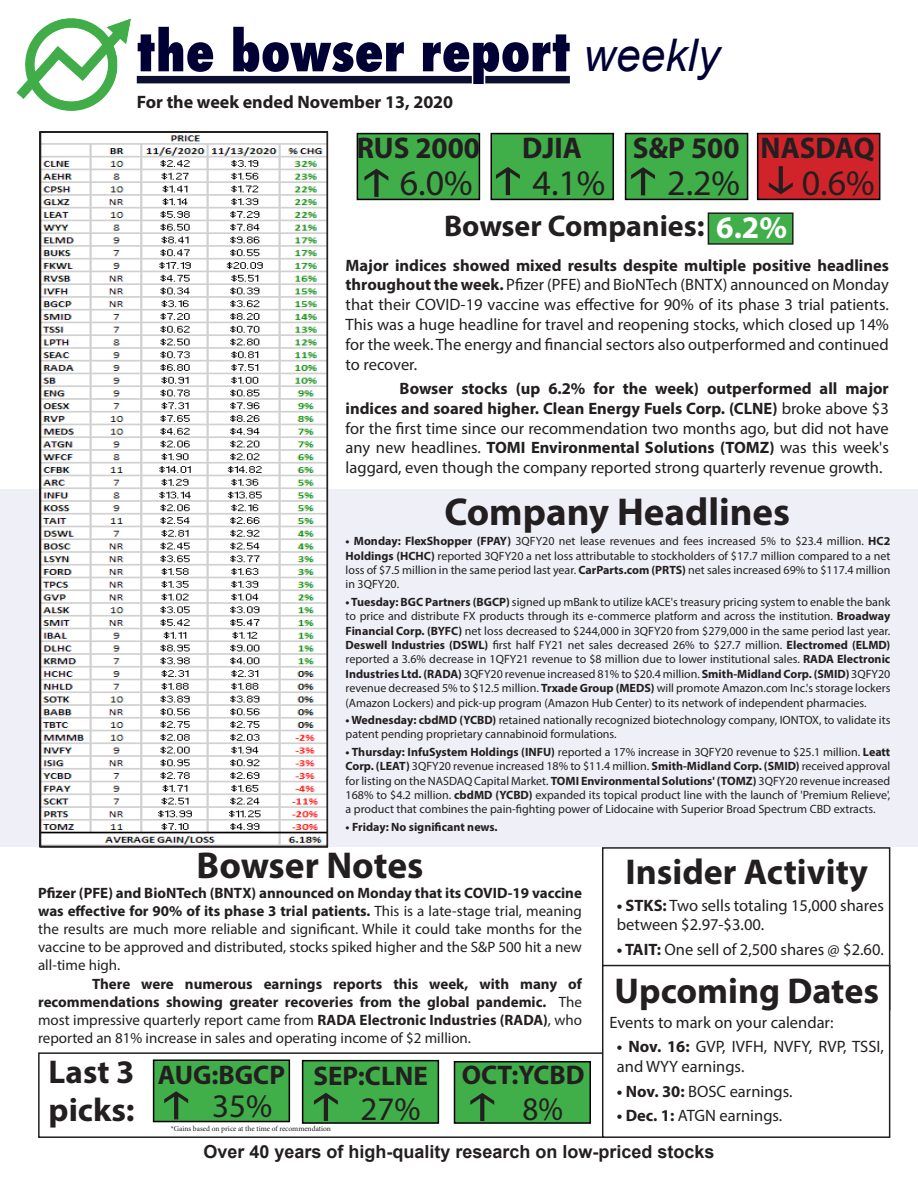
<style>
.page{position:relative;width:918px;height:1188px;background:#fff}
.page>*{position:absolute;margin:0;border:0;box-sizing:border-box;transform-origin:0 0}
.t1{font:800 condensed 54px "Futura";color:#000034}
.t2{font:700 39px "Myriad Pro";color:#231f20}
.t3{font:700 37.5px "Myriad Pro";color:#231f20}
.t4{font:700 36px "Myriad Pro";color:#231f20}
.t5{font:36px "Myriad Pro";color:#231f20}
.t6{font:700 33px/37.5px "Myriad Pro";color:#231f20}
.t7{font:33px "Myriad Pro";color:#231f20}
.t8{font:33px "Myriad Pro";color:#231f20;scale:.94 1}
.t9{font:700 30px "Myriad Pro";color:#231f20}
.t10{font:700 27px "Myriad Pro";color:#231f20}
.t11{font:700 18px "Arial";color:#231f20}
.t12{font:700 18px "Myriad Pro";color:#231f20}
.t13{font:16.5px/19.8px "Myriad Pro";color:#231f20;text-align:justify}
.t14{font:15px/18px "Myriad Pro";color:#231f20;text-align:justify}
.t15{font:700 15px/18px "Myriad Pro";color:#231f20;text-align:justify}
.t16{font:12px/14.4px "Myriad Pro";color:#231f20;text-align:justify}
.t17{font:700 12px "Myriad Pro";color:#231f20}
.t18{font:7.5px "Minion Pro";color:#231f20}
.s1{font-family:"Arial";font-weight:400;font-style:italic;font-stretch:normal;font-size:45px}
.s2{font-size:31.5px;color:#fff}
.s3{font-weight:700}
.s4{font-weight:400}
</style>
<div class="page">
<div style="left:137px;top:76px;width:433px;height:7px;background:#0d0f30"></div>
<div style="left:0;top:489px;width:918px;height:358px;background:#eff0f7"></div>
<div style="left:38px;top:1052px;width:566px;height:86px;border:2px solid #231f20"></div>
<div style="left:454px;top:1061px;width:137px;height:63px;background:#40ae49;border:2px solid #000"></div>
<div style="left:153px;top:1059px;width:137px;height:63px;background:#40ae49;border:2px solid #000"></div>
<div style="left:302px;top:1060px;width:137px;height:64px;background:#40ae49;border:2px solid #000"></div>
<div style="left:602px;top:847px;width:288px;height:163px;border:2px solid #231f20"></div>
<img style="left:16px;top:18px;width:130px;height:93px">
<div style="left:708px;top:213px;width:85px;height:31px;background:#40ae49"></div>
<div style="left:708px;top:212px;width:86px;height:33px;border:2px solid #231f20"></div>
<svg style="left:135px;top:24px;width:11px;height:51px"></svg>
<svg style="left:230px;top:75px;width:177px;height:9px"></svg>
<svg style="left:420px;top:75px;width:150px;height:9px"></svg>
<div style="left:603px;top:966px;width:287px;height:171px;background:#fff"></div>
<div style="left:602px;top:965px;width:288px;height:173px;border:2px solid #231f20"></div>
<div style="left:357px;top:133px;width:123px;height:67px;background:#40ae49;border:2px solid #000"></div>
<div style="left:491px;top:133px;width:123px;height:67px;background:#40ae49;border:2px solid #000"></div>
<div style="left:757px;top:133px;width:123px;height:67px;background:#d1232a;border:2px solid #000"></div>
<div style="left:625px;top:133px;width:123px;height:67px;background:#40ae49;border:2px solid #000"></div>
<img style="left:43px;top:135px;width:282px;height:709px">
<div style="left:40px;top:131px;width:288px;height:716px;border:2px solid #231f20"></div>
<svg style="left:443px;top:167px;width:264px;height:34px"></svg>
<p class="t1" style="left:137px;top:15px;width:584px">the bowser report <span class="s1">weekly</span></p>
<p class="t12" style="left:137px;top:90px;width:318px">For the week ended November 13, 2020</p>
<p class="t9" style="left:357px;top:129px;width:125px">RUS 2000</p>
<p class="t9" style="left:522px;top:129px;width:61px">DJIA</p>
<p class="t9" style="left:761px;top:128px;width:115px">NASDAQ</p>
<p class="t9" style="left:633px;top:128px;width:108px">S&amp;P 500</p>
<p class="t5" style="left:400px;top:160px;width:74px">6.0%</p>
<p class="t5" style="left:533px;top:161px;width:74px">4.1%</p>
<p class="t5" style="left:667px;top:161px;width:74px">2.2%</p>
<p class="t5" style="left:802px;top:161px;width:74px">0.6%</p>
<p class="t9" style="left:444px;top:207px;width:345px">Bowser Companies: <span class="s2">6.2%</span></p>
<p class="t13" style="left:346px;top:255px;width:545px"><span class="s3">Major indices showed mixed results despite multiple positive headlines throughout the week.</span> Pfizer (PFE) and BioNTech (BNTX) announced on Monday that their COVID-19 vaccine was effective for 90% of its phase 3 trial patients.<br>This was a huge headline for travel and reopening stocks, which closed up 14% for the week. The energy and financial sectors also outperformed and continued to recover.</p>
<p class="t13" style="left:346px;top:378px;width:545px;text-indent:54px"><span class="s3">Bowser stocks (up 6.2% for the week) outperformed all major indices and soared higher. Clean Energy Fuels Corp. (CLNE)</span> broke above $3 for the first time since our recommendation two months ago, but did not have any new headlines. <span class="s3">TOMI Environmental Solutions (TOMZ)</span> was this week's laggard, even though the company reported strong quarterly revenue growth.</p>
<p class="t2" style="left:444px;top:487px;width:347px">Company Headlines</p>
<p class="t16" style="left:346px;top:534px;width:546px"><span class="s3">• Monday: FlexShopper (FPAY)</span> 3QFY20 net lease revenues and fees increased 5% to $23.4 million. <span class="s3">HC2<br>Holdings (HCHC)</span> reported 3QFY20 a net loss attributable to stockholders of $17.7 million compared to a net loss of $7.5 million in the same period last year. <span class="s3">CarParts.com (PRTS)</span> net sales increased 69% to $117.4 million in 3QFY20.</p>
<p class="t16" style="left:346px;top:594px;width:546px"><span class="s3">• Tuesday: BGC Partners (BGCP)</span> signed up mBank to utilize kACE's treasury pricing system to enable the bank to price and distribute FX products through its e-commerce platform and across the institution. <span class="s3">Broadway Financial Corp. (BYFC)</span> net loss decreased to $244,000 in 3QFY20 from $279,000 in the same period last year.<br><span class="s3">Deswell Industries (DSWL)</span> first half FY21 net sales decreased 26% to $27.7 million. <span class="s3">Electromed (ELMD) </span>reported a 3.6% decrease in 1QFY21 revenue to $8 million due to lower institutional sales. <span class="s3">RADA Electronic Industries Ltd. (RADA)</span> 3QFY20 revenue increased 81% to $20.4 million. <span class="s3">Smith-Midland Corp. (SMID)</span> 3QFY20 revenue decreased 5% to $12.5 million. <span class="s3">Trxade Group (MEDS)</span> will promote Amazon.com Inc.'s storage lockers (Amazon Lockers) and pick-up program (Amazon Hub Center) to its network of independent pharmacies.</p>
<p class="t16" style="left:346px;top:712px;width:546px"><span class="s3">• Wednesday: cbdMD (YCBD)</span> retained nationally recognized biotechnology company, IONTOX, to validate its patent pending proprietary cannabinoid formulations.</p>
<p class="t16" style="left:346px;top:744px;width:546px"><span class="s3">• Thursday: InfuSystem Holdings (INFU)</span> reported a 17% increase in 3QFY20 revenue to $25.1 million. <span class="s3">Leatt Corp. (LEAT)</span> 3QFY20 revenue increased 18% to $11.4 million. <span class="s3">Smith-Midland Corp. (SMID)</span> received approval for listing on the NASDAQ Capital Market. <span class="s3">TOMI Environmental Solutions' (TOMZ)</span> 3QFY20 revenue increased 168% to $4.2 million. <span class="s3">cbdMD (YCBD)</span> expanded its topical product line with the launch of 'Premium Relieve', a product that combines the pain-fighting power of Lidocaine with Superior Broad Spectrum CBD extracts.</p>
<p class="t17" style="left:346px;top:819px;width:154px">• Friday: No significant news.</p>
<p class="t3" style="left:197px;top:841px;width:228px">Bowser Notes</p>
<p class="t14" style="left:38px;top:883px;width:545px"><span class="s3">Pfizer (PFE) and BioNTech (BNTX) announced on Monday that its COVID-19 vaccine was effective for 90% of its phase 3 trial patients.</span> This is a late-stage trial, meaning the results are much more reliable and significant. While it could take months for the vaccine to be approved and distributed, stocks spiked higher and the S&amp;P 500 hit a new all-time high.</p>
<p class="t15" style="left:38px;top:974px;width:545px;text-indent:54px">There were numerous earnings reports this week, with many of recommendations showing greater recoveries from the global pandemic. <span class="s4">The most impressive quarterly report came from</span> RADA Electronic Industries (RADA)<span class="s4">, who reported an 81% increase in sales and operating income of $2 million.</span></p>
<p class="t6" style="left:49px;top:1052px;width:88px">Last 3 picks:</p>
<p class="t10" style="left:158px;top:1058px;width:129px">AUG:BGCP</p>
<p class="t10" style="left:462px;top:1058px;width:124px">OCT:YCBD</p>
<p class="t10" style="left:314px;top:1058px;width:116px">SEP:CLNE</p>
<p class="t7" style="left:361px;top:1089px;width:61px">27%</p>
<p class="t8" style="left:523px;top:1089px;width:45px">8%</p>
<p class="t7" style="left:212px;top:1086px;width:61px">35%</p>
<p class="t18" style="left:171px;top:1123px;width:162px">*Gains based on price at the time of recommendation</p>
<p class="t4" style="left:625px;top:848px;width:244px">Insider Activity</p>
<p class="t13" style="left:617px;top:895px;width:269px"><span class="s3">• STKS:</span> Two sells totaling 15,000 shares between $2.97-$3.00.</p>
<p class="t13" style="left:617px;top:939px;width:269px"><span class="s3">• TAIT:</span> One sell of 2,500 shares @ $2.60.</p>
<p class="t4" style="left:615px;top:967px;width:266px">Upcoming Dates</p>
<p class="t13" style="left:609px;top:1012px;width:226px">Events to mark on your calendar:</p>
<p class="t13" style="left:617px;top:1037px;width:269px"><span class="s3">• Nov. 16:</span> GVP, IVFH, NVFY, RVP, TSSI, and WYY earnings.</p>
<p class="t13" style="left:617px;top:1081px;width:177px"><span class="s3">• Nov. 30:</span> BOSC earnings.</p>
<p class="t13" style="left:617px;top:1105px;width:167px"><span class="s3">• Dec. 1:</span> ATGN earnings.</p>
<p class="t11" style="left:203px;top:1140px;width:513px">Over 40 years of high-quality research on low-priced stocks</p>
</div>
